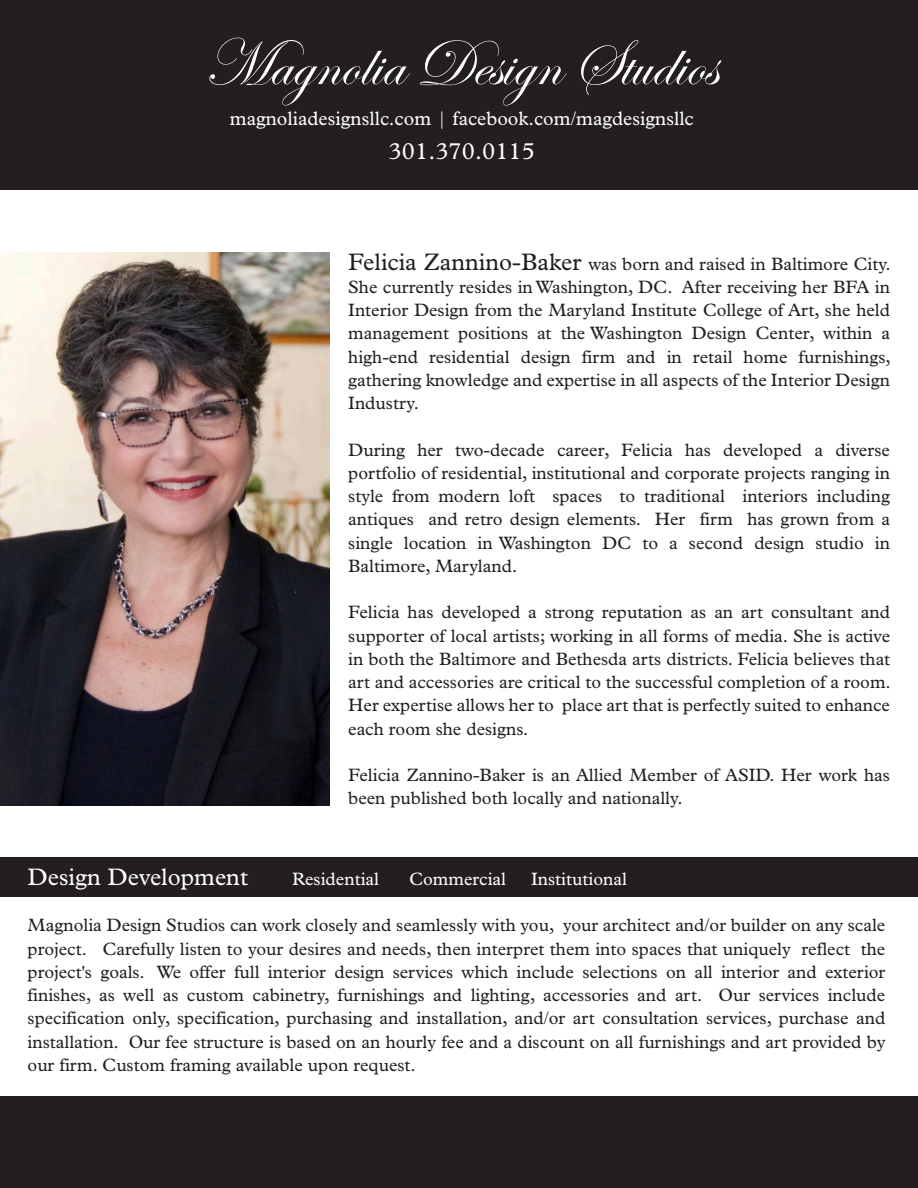
<style>
.page{position:relative;width:918px;height:1188px;background:#fff}
.page>*{position:absolute;margin:0;border:0;box-sizing:border-box;transform-origin:0 0}
.t1{font:66.45px "Edwardian Script ITC";color:#fff}
.t2{font:24px "Plantin";color:#fff}
.t3{font:19.5px "Plantin";color:#fff}
.t4{font:18px/23.2px "Plantin";color:#231f20;text-align:justify}
.t5{font:18px "Plantin";color:#fff}
.s1{font-size:24px}
</style>
<div class="page">
<div style="left:0;top:858px;width:918px;height:39px;background:#231f20"></div>
<div style="left:0;top:0;width:918px;height:189px;background:#231f20"></div>
<div style="left:0;top:1097px;width:918px;height:91px;background:#231f20"></div>
<img style="left:0;top:252px;width:330px;height:554px">
<h1 class="t1" style="left:204px;top:27px;width:515px">Magnolia Design Studios</h1>
<p class="t3" style="left:230px;top:108px;width:465px">magnoliadesignsllc.com | facebook.com/magdesignsllc</p>
<h2 class="t2" style="left:389px;top:137px;width:148px">301.370.0115</h2>
<p class="t4" style="left:348px;top:252px;width:544px"><span class="s1">Felicia Zannino-Baker</span> was born and raised in Baltimore City.<br>She currently resides in Washington, DC. After receiving her BFA in Interior Design from the Maryland Institute College of Art, she held management positions at the Washington Design Center, within a high-end residential design firm and in retail home furnishings, gathering knowledge and expertise in all aspects of the Interior Design Industry.</p>
<p class="t4" style="left:348px;top:438px;width:543px">During her two-decade career, Felicia has developed a diverse portfolio of residential, institutional and corporate projects ranging in style from modern loft spaces to traditional interiors including antiques and retro design elements. Her firm has grown from a single location in Washington DC to a second design studio in Baltimore, Maryland.</p>
<p class="t4" style="left:348px;top:601px;width:544px">Felicia has developed a strong reputation as an art consultant and supporter of local artists; working in all forms of media. She is active in both the Baltimore and Bethesda arts districts. Felicia believes that art and accessories are critical to the successful completion of a room.<br>Her expertise allows her to place art that is perfectly suited to enhance each room she designs.</p>
<p class="t4" style="left:348px;top:763px;width:543px">Felicia Zannino-Baker is an Allied Member of ASID. Her work has been published both locally and nationally.</p>
<h2 class="t2" style="left:28px;top:863px;width:222px">Design Development</h2>
<p class="t5" style="left:292px;top:868px;width:88px">Residential</p>
<p class="t5" style="left:409px;top:868px;width:98px">Commercial</p>
<p class="t5" style="left:531px;top:868px;width:97px">Institutional</p>
<p class="t4" style="left:28px;top:913px;width:859px">Magnolia Design Studios can work closely and seamlessly with you, your architect and/or builder on any scale project. Carefully listen to your desires and needs, then interpret them into spaces that uniquely reflect the project's goals. We offer full interior design services which include selections on all interior and exterior finishes, as well as custom cabinetry, furnishings and lighting, accessories and art. Our services include specification only, specification, purchasing and installation, and/or art consultation services, purchase and installation. Our fee structure is based on an hourly fee and a discount on all furnishings and art provided by our firm. Custom framing available upon request.</p>
</div>
